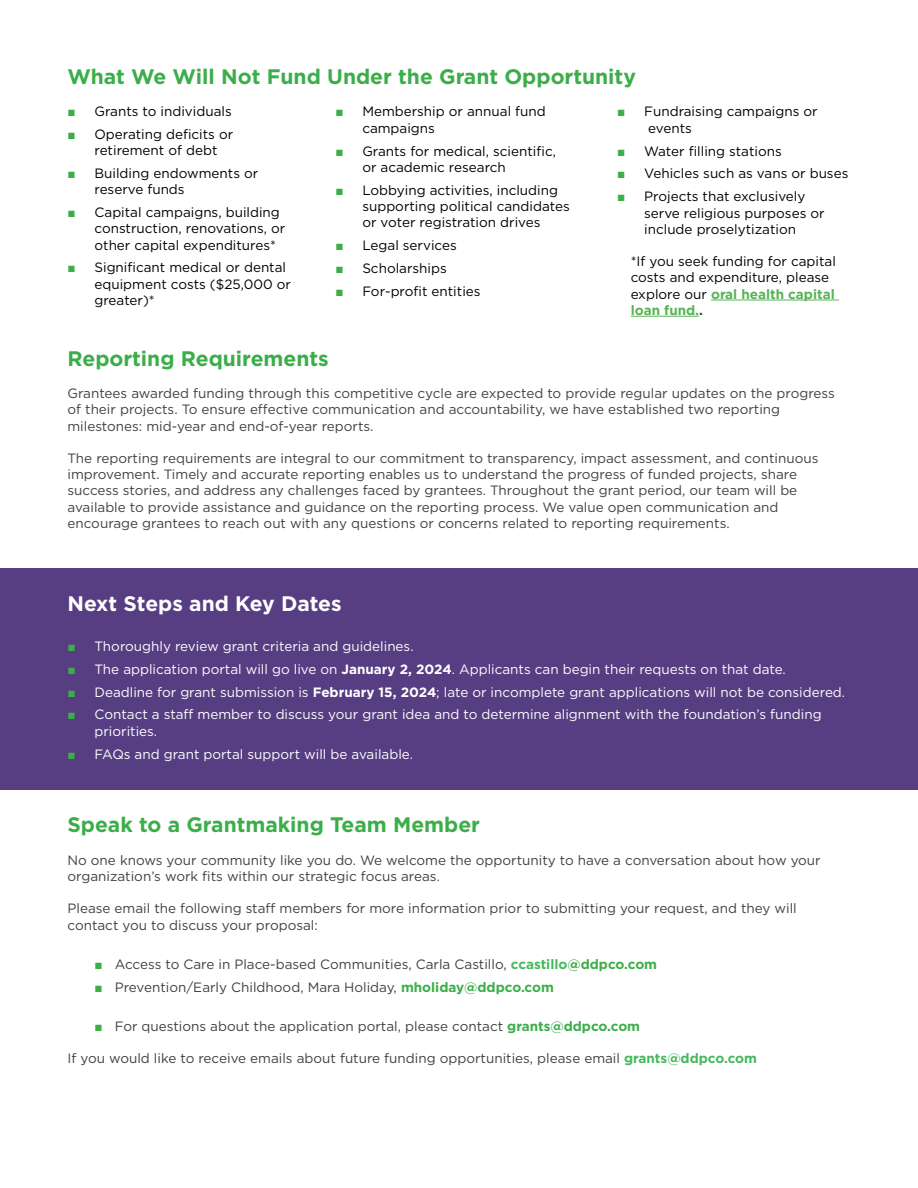
<style>
.page{position:relative;width:918px;height:1188px;background:#fff}
.page>*{position:absolute;margin:0;border:0;box-sizing:border-box;transform-origin:0 0}
.t1{font:700 21px "Gotham";color:#3bae49}
.t2{font:700 21px "Gotham";color:#fff}
.t3{font:13.5px/16.2px "Gotham";color:#414042}
.t4{font:13.5px/16.2px "Gotham";color:#000}
.t5{font:13.5px/16.2px "Gotham";color:#fff}
.s1{font-family:"Arial";color:#3bae49}
.s2{font-weight:700;color:#58b355}
.s3{font-weight:700;color:#414042}
.s4{font-weight:700}
.s5{font-weight:700;color:#46b85c}
.s6{font-weight:700;color:#3bae49}
</style>
<div class="page">
<hr style="left:711px;top:300px;width:128px;height:1px;background:#58b355">
<hr style="left:631px;top:316px;width:68px;height:1px;background:#58b355">
<div style="left:0;top:568px;width:918px;height:222px;background:#573d82"></div>
<h1 class="t1" style="left:68px;top:63px;width:570px">What We Will Not Fund Under the Grant Opportunity</h1>
<p class="t4" style="left:362px;top:103px;width:185px;text-indent:-27px"><span class="s1">■</span> Membership or annual fund campaigns</p>
<p class="t4" style="left:362px;top:142px;width:195px;text-indent:-27px"><span class="s1">■</span> Grants for medical, scientific, or academic research</p>
<p class="t4" style="left:362px;top:182px;width:209px;text-indent:-27px"><span class="s1">■</span> Lobbying activities, including supporting political candidates or voter registration drives</p>
<p class="t4" style="left:335px;top:237px;width:123px"><span class="s1">■</span> Legal services</p>
<p class="t4" style="left:335px;top:260px;width:113px"><span class="s1">■</span> Scholarships</p>
<p class="t4" style="left:335px;top:283px;width:147px"><span class="s1">■</span> For-profit entities</p>
<p class="t4" style="left:68px;top:103px;width:166px"><span class="s1">■</span> Grants to individuals</p>
<p class="t4" style="left:94px;top:126px;width:140px;text-indent:-27px"><span class="s1">■</span> Operating deficits or retirement of debt</p>
<p class="t4" style="left:94px;top:165px;width:165px;text-indent:-27px"><span class="s1">■</span> Building endowments or reserve funds</p>
<p class="t4" style="left:94px;top:204px;width:192px;text-indent:-27px"><span class="s1">■</span> Capital campaigns, building construction, renovations, or other capital expenditures*</p>
<p class="t4" style="left:94px;top:259px;width:198px;text-indent:-27px"><span class="s1">■</span> Significant medical or dental equipment costs ($25,000 or greater)*</p>
<p class="t4" style="left:648px;top:103px;width:171px;text-indent:-31px"><span class="s1">■</span> Fundraising campaigns or events</p>
<p class="t4" style="left:617px;top:142px;width:166px"><span class="s1">■</span> Water filling stations</p>
<p class="t4" style="left:617px;top:165px;width:233px"><span class="s1">■</span> Vehicles such as vans or buses</p>
<p class="t4" style="left:644px;top:188px;width:182px;text-indent:-27px"><span class="s1">■</span> Projects that exclusively serve religious purposes or include proselytization</p>
<p class="t4" style="left:631px;top:253px;width:207px">*If you seek funding for capital costs and expenditure, please explore our <span class="s2">oral health capital loan fund.</span><span class="s3">.</span></p>
<h1 class="t1" style="left:68px;top:344px;width:263px">Reporting Requirements</h1>
<p class="t3" style="left:68px;top:385px;width:769px">Grantees awarded funding through this competitive cycle are expected to provide regular updates on the progress of their projects. To ensure effective communication and accountability, we have established two reporting milestones: mid-year and end-of-year reports.</p>
<p class="t3" style="left:68px;top:450px;width:752px">The reporting requirements are integral to our commitment to transparency, impact assessment, and continuous improvement. Timely and accurate reporting enables us to understand the progress of funded projects, share success stories, and address any challenges faced by grantees. Throughout the grant period, our team will be available to provide assistance and guidance on the reporting process. We value open communication and encourage grantees to reach out with any questions or concerns related to reporting requirements.</p>
<h1 class="t2" style="left:68px;top:590px;width:276px">Next Steps and Key Dates</h1>
<p class="t5" style="left:68px;top:637px;width:348px"><span class="s1">■</span> Thoroughly review grant criteria and guidelines.</p>
<p class="t5" style="left:68px;top:660px;width:720px"><span class="s1">■</span> The application portal will go live on <span class="s4">January 2, 2024</span>. Applicants can begin their requests on that date.</p>
<p class="t5" style="left:68px;top:683px;width:779px"><span class="s1">■</span> Deadline for grant submission is <span class="s4">February 15, 2024</span>; late or incomplete grant applications will not be considered.</p>
<p class="t5" style="left:94px;top:706px;width:729px;text-indent:-27px"><span class="s1">■</span> Contact a staff member to discuss your grant idea and to determine alignment with the foundation’s funding priorities.</p>
<p class="t5" style="left:68px;top:745px;width:347px"><span class="s1">■</span> FAQs and grant portal support will be available.</p>
<h1 class="t1" style="left:68px;top:811px;width:414px">Speak to a Grantmaking Team Member</h1>
<p class="t3" style="left:68px;top:852px;width:755px">No one knows your community like you do. We welcome the opportunity to have a conversation about how your organization’s work fits within our strategic focus areas.</p>
<p class="t3" style="left:68px;top:900px;width:731px">Please email the following staff members for more information prior to submitting your request, and they will contact you to discuss your proposal:</p>
<p class="t3" style="left:94px;top:956px;width:564px"><span class="s1">■</span> Access to Care in Place-based Communities, Carla Castillo, <span class="s5">ccastillo</span><span class="s6">@ddpco.com</span></p>
<p class="t3" style="left:94px;top:979px;width:461px"><span class="s1">■</span> Prevention/Early Childhood, Mara Holiday, <span class="s6">mholiday@ddpco.com</span></p>
<p class="t3" style="left:94px;top:1018px;width:547px"><span class="s1">■</span> For questions about the application portal, please contact <span class="s6">grants@ddpco.com</span></p>
<p class="t3" style="left:68px;top:1050px;width:691px">If you would like to receive emails about future funding opportunities, please email <span class="s5">grants@ddpco.com</span></p>
</div>
